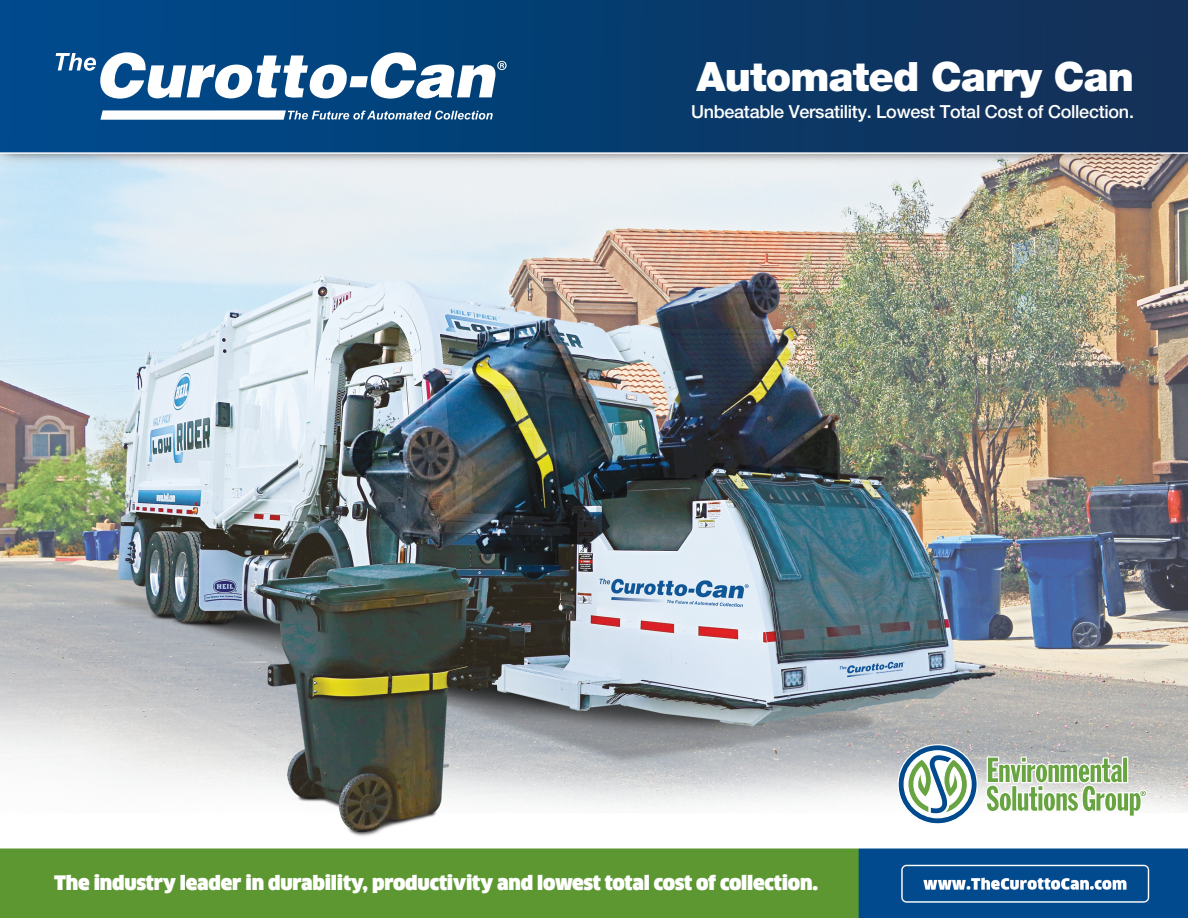
<style>
.page{position:relative;width:1188px;height:918px;background:#fff}
.page>*{position:absolute;margin:0;border:0;box-sizing:border-box;transform-origin:0 0}
.t1{font:40.5px "Helvetica Neue LT 95 Blk";letter-spacing:-.02em;color:#fff}
.t2{font:900 19.5px "Clan Offc";letter-spacing:-.01em;color:#fff}
.t3{font:18px "Helvetica Neue LT 65 Md";letter-spacing:-.015em;color:#fff}
</style>
<div class="page">
<img style="left:0;top:0;width:1188px;height:918px">
<svg style="left:897px;top:744px;width:81px;height:80px"></svg>
<svg style="left:986px;top:756px;width:161px;height:61px"></svg>
<svg style="left:100px;top:110px;width:393px;height:10px"></svg>
<svg style="left:56px;top:52px;width:451px;height:47px"></svg>
<h1 class="t1" style="left:696px;top:52px;width:439px">Automated Carry Can</h1>
<p class="t3" style="left:691px;top:101px;width:444px">Unbeatable Versatility. Lowest Total Cost of Collection.</p>
<p class="t2" style="left:54px;top:872px;width:766px">The industry leader in durability, productivity and lowest total cost of collection.</p>
</div>
